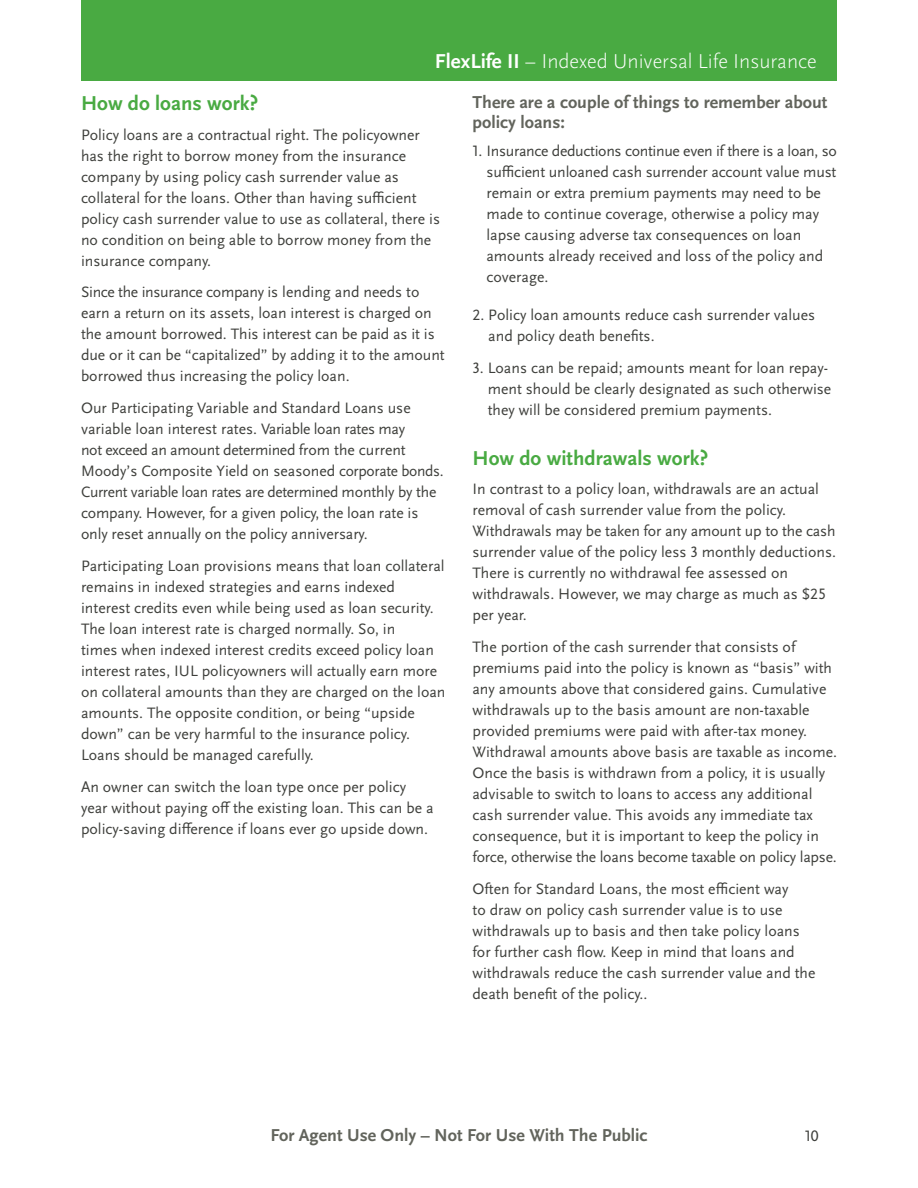
<style>
.page{position:relative;width:918px;height:1188px;background:#fff}
.page>*{position:absolute;margin:0;border:0;box-sizing:border-box;transform-origin:0 0}
.t1{font:300 21px "Scala Sans OT";color:#fff}
.H2_-_Tag_in_TOC{font:700 21px "Scala Sans OT";color:#49aa42}
.t2{font:700 18px/20.2px "Scala Sans OT";color:#62645c}
.Body{font:15.75px/21px "Scala Sans OT";color:#3f403c}
.s1{font-weight:700}
</style>
<div class="page">
<div style="left:81px;top:0;width:756px;height:81px;background:#49aa42"></div>
<h1 class="t1" style="left:435px;top:48px;width:383px"><span class="s1">FlexLife II</span> – Indexed Universal Life Insurance</h1>
<p class="H2_-_Tag_in_TOC" style="left:81px;top:91px;width:179px">How do loans work?</p>
<p class="Body" style="left:81px;top:124px;width:361px">Policy loans are a contractual right. The policyowner has the right to borrow money from the insurance company by using policy cash surrender value as collateral for the loans. Other than having sufficient policy cash surrender value to use as collateral, there is no condition on being able to borrow money from the insurance company.</p>
<p class="Body" style="left:81px;top:282px;width:365px">Since the insurance company is lending and needs to earn a return on its assets, loan interest is charged on the amount borrowed. This interest can be paid as it is due or it can be “capitalized” by adding it to the amount borrowed thus increasing the policy loan.</p>
<p class="Body" style="left:81px;top:398px;width:362px">Our Participating Variable and Standard Loans use variable loan interest rates. Variable loan rates may<br>not exceed an amount determined from the current Moody’s Composite Yield on seasoned corporate bonds.<br>Current variable loan rates are determined monthly by the company. However, for a given policy, the loan rate is only reset annually on the policy anniversary.</p>
<p class="Body" style="left:81px;top:555px;width:366px">Participating Loan provisions means that loan collateral remains in indexed strategies and earns indexed interest credits even while being used as loan security.<br>The loan interest rate is charged normally. So, in<br>times when indexed interest credits exceed policy loan interest rates, IUL policyowners will actually earn more on collateral amounts than they are charged on the loan amounts. The opposite condition, or being “upside down” can be very harmful to the insurance policy.<br>Loans should be managed carefully.</p>
<p class="Body" style="left:81px;top:776px;width:354px">An owner can switch the loan type once per policy year without paying off the existing loan. This can be a policy-saving difference if loans ever go upside down.</p>
<h3 class="t2" style="left:472px;top:92px;width:356px">There are a couple of things to remember about policy loans:</h3>
<p class="Body" style="left:486px;top:140px;width:352px;text-indent:-14px">1. Insurance deductions continue even if there is a loan, so sufficient unloaned cash surrender account value must remain or extra premium payments may need to be made to continue coverage, otherwise a policy may lapse causing adverse tax consequences on loan amounts already received and loss of the policy and coverage.</p>
<p class="Body" style="left:488px;top:305px;width:328px;text-indent:-16px">2. Policy loan amounts reduce cash surrender values and policy death benefits.</p>
<p class="Body" style="left:488px;top:357px;width:345px;text-indent:-15px">3. Loans can be repaid; amounts meant for loan repay&shy;ment should be clearly designated as such otherwise they will be considered premium payments.</p>
<p class="H2_-_Tag_in_TOC" style="left:472px;top:445px;width:237px">How do withdrawals work?</p>
<p class="Body" style="left:472px;top:479px;width:365px">In contrast to a policy loan, withdrawals are an actual removal of cash surrender value from the policy.<br>Withdrawals may be taken for any amount up to the cash surrender value of the policy less 3 monthly deductions.<br>There is currently no withdrawal fee assessed on withdrawals. However, we may charge as much as $25 per year.</p>
<p class="Body" style="left:472px;top:637px;width:364px">The portion of the cash surrender that consists of premiums paid into the policy is known as “basis” with any amounts above that considered gains. Cumulative withdrawals up to the basis amount are non-taxable provided premiums were paid with after-tax money.<br>Withdrawal amounts above basis are taxable as income.<br>Once the basis is withdrawn from a policy, it is usually advisable to switch to loans to access any additional cash surrender value. This avoids any immediate tax consequence, but it is important to keep the policy in force, otherwise the loans become taxable on policy lapse.</p>
<p class="Body" style="left:472px;top:878px;width:344px">Often for Standard Loans, the most efficient way<br>to draw on policy cash surrender value is to use withdrawals up to basis and then take policy loans for further cash flow. Keep in mind that loans and withdrawals reduce the cash surrender value and the death benefit of the policy..</p>
<p class="t2" style="left:270px;top:1125px;width:379px">For Agent Use Only – Not For Use With The Public</p>
<p class="Body" style="left:805px;top:1125px;width:15px">10</p>
</div>
